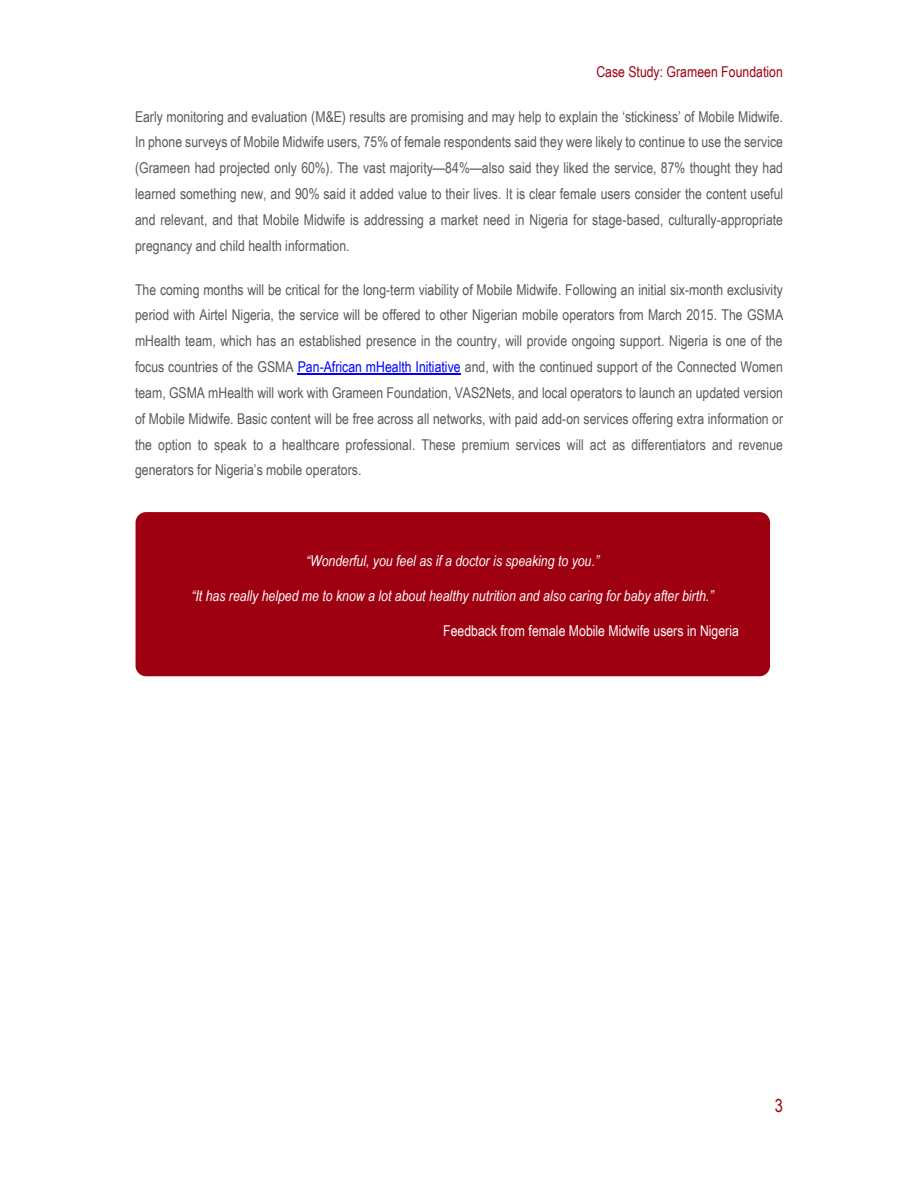
<style>
.page{position:relative;width:918px;height:1188px;background:#fff}
.page>*{position:absolute;margin:0;border:0;box-sizing:border-box;transform-origin:0 0}
.t1{font:18px "Arial Narrow";color:#9e0012}
.t2{font:15px/25.8px "Arial Narrow";color:#595959;text-align:justify}
.t3{font:italic 15px "Arial Narrow";color:#fff}
.t4{font:15px "Arial Narrow";color:#fff}
.t5{font:15px "Arial Narrow";color:#9e0012}
.s1{color:#00f}
</style>
<div class="page">
<hr style="left:298px;top:374px;width:163px;height:1px;background:#00f">
<div style="left:136px;top:512px;width:634px;height:164px;background:#9e0012;border-radius:11px"></div>
<p class="t5" style="left:596px;top:63px;width:188px">Case Study: Grameen Foundation</p>
<p class="t2" style="left:135px;top:103px;width:650px">Early monitoring and evaluation (M&amp;E) results are promising and may help to explain the ‘stickiness’ of Mobile Midwife.<br>In phone surveys of Mobile Midwife users, 75% of female respondents said they were likely to continue to use the service (Grameen had projected only 60%). The vast majority—84%—also said they liked the service, 87% thought they had learned something new, and 90% said it added value to their lives. It is clear female users consider the content useful and relevant, and that Mobile Midwife is addressing a market need in Nigeria for stage-based, culturally-appropriate pregnancy and child health information.</p>
<p class="t2" style="left:135px;top:276px;width:650px">The coming months will be critical for the long-term viability of Mobile Midwife. Following an initial six-month exclusivity period with Airtel Nigeria, the service will be offered to other Nigerian mobile operators from March 2015. The GSMA mHealth team, which has an established presence in the country, will provide ongoing support. Nigeria is one of the focus countries of the GSMA <span class="s1">Pan-African mHealth Initiative</span> and, with the continued support of the Connected Women team, GSMA mHealth will work with Grameen Foundation, VAS2Nets, and local operators to launch an updated version of Mobile Midwife. Basic content will be free across all networks, with paid add-on services offering extra information or the option to speak to a healthcare professional. These premium services will act as differentiators and revenue generators for Nigeria’s mobile operators.</p>
<p class="t3" style="left:306px;top:552px;width:295px">“Wonderful, you feel as if a doctor is speaking to you.”</p>
<p class="t3" style="left:191px;top:587px;width:524px">“It has really helped me to know a lot about healthy nutrition and also caring for baby after birth.”</p>
<p class="t4" style="left:443px;top:622px;width:297px">Feedback from female Mobile Midwife users in Nigeria</p>
<p class="t1" style="left:775px;top:1095px;width:10px">3</p>
</div>
